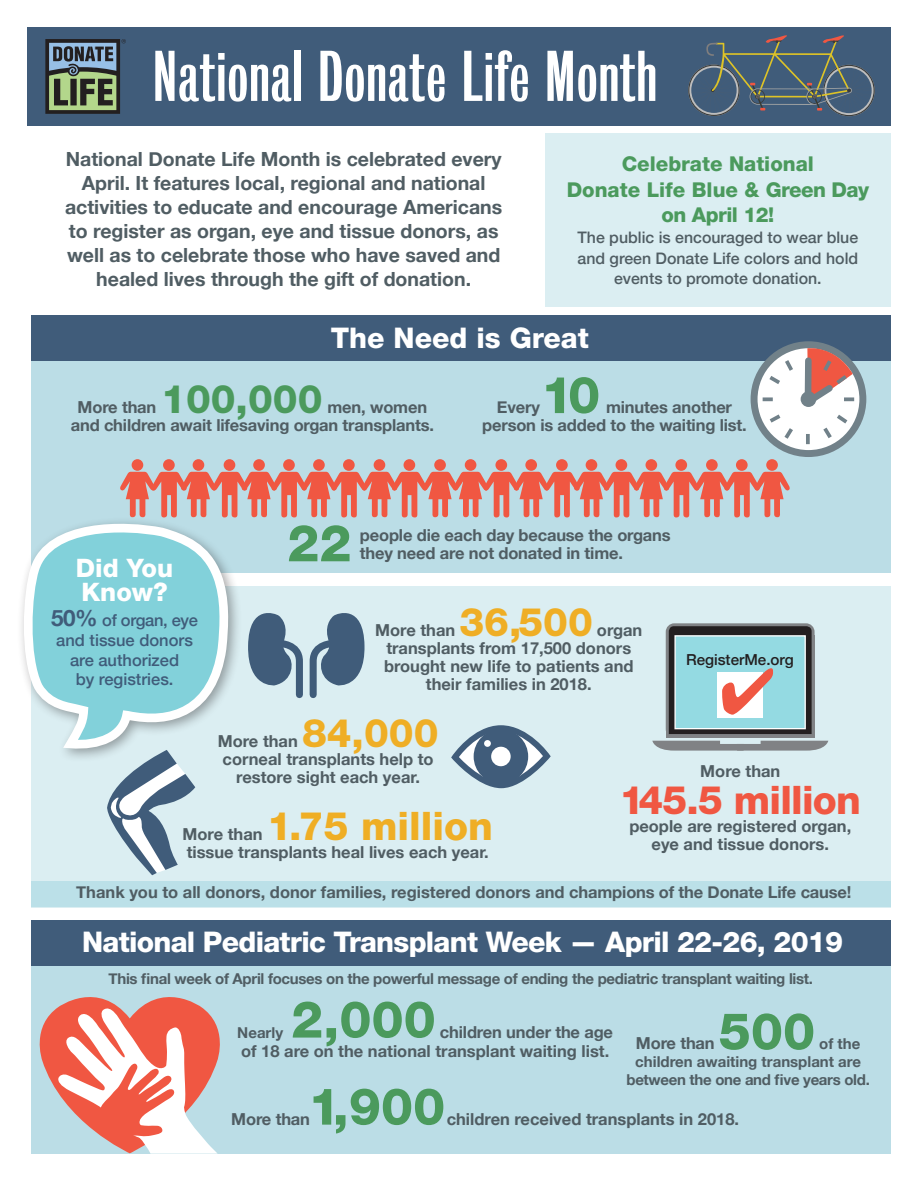
<style>
.page{position:relative;width:918px;height:1188px;background:#fff}
.page>*{position:absolute;margin:0;border:0;box-sizing:border-box;transform-origin:0 0}
.t1{font:65.25px "Bureau Grot One Three";letter-spacing:.015em;color:#fff;scale:1.05 1}
.t2{font:800 51px "Helvetica Neue LT Std";color:#4b9a5d}
.t3{font:800 39.3px "Helvetica Neue LT Std";color:#efae25}
.t4{font:800 39.3px "Helvetica Neue LT Std";letter-spacing:-.02em;color:#f05742}
.t5{font:800 39.3px "Helvetica Neue LT Std";color:#4b9a5d}
.t6{font:800 28.5px "Helvetica Neue LT Std";letter-spacing:-.025em;color:#fff}
.t7{font:800 28.5px "Helvetica Neue LT Std";color:#fff}
.t8{font:800 25.5px "Helvetica Neue LT Std";color:#fff}
.t9{font:800 20.55px "Helvetica Neue LT Std";color:#4b9a5d}
.t10{font:800 20.55px "Helvetica Neue LT Std";letter-spacing:-.025em;color:#4b9a5d}
.t11{font:700 19.5px/24px "Helvetica Neue";color:#505d63;text-align:center}
.t12{font:700 16.5px/18px "Helvetica Neue";color:#505d63}
.t13{font:500 16.5px "Helvetica Neue";color:#405c7a}
.t14{font:500 16.5px "Helvetica Neue";letter-spacing:-.02em;color:#405c7a}
.t15{font:500 15.9px/20.7px "Helvetica Neue";color:#505d63;text-align:center}
.t16{font:500 15.15px "Helvetica Neue";color:#231f20}
.t17{font:700 15px "Helvetica Neue";letter-spacing:-.02em;color:#505d63}
.t18{font:700 15px "Helvetica Neue";color:#505d63}
.s1{font-weight:700;font-size:22.5px}
</style>
<div class="page">
<div style="left:31px;top:586px;width:860px;height:321px;background:#dbeef2"></div>
<div style="left:31px;top:881px;width:860px;height:26px;background:#bbe0e8"></div>
<div style="left:31px;top:328px;width:860px;height:244px;background:#bbdde6"></div>
<div style="left:31px;top:945px;width:860px;height:208px;background:#bbdde6"></div>
<div style="left:31px;top:920px;width:860px;height:45px;background:#405c7a"></div>
<div style="left:31px;top:315px;width:860px;height:46px;background:#405c7a"></div>
<div style="left:545px;top:133px;width:346px;height:174px;background:#dbeef2"></div>
<div style="left:27px;top:27px;width:864px;height:98px;background:#405c7a"></div>
<div style="left:666px;top:623px;width:149px;height:115px;background:#808285;border-radius:8px"></div>
<svg style="left:652px;top:741px;width:176px;height:10px;background:#8e9396"></svg>
<div style="left:283px;top:459px;width:12px;height:12px;background:#f05742;border-radius:50%"></div>
<div style="left:253px;top:459px;width:12px;height:12px;background:#f05742;border-radius:50%"></div>
<div style="left:343px;top:459px;width:12px;height:12px;background:#f05742;border-radius:50%"></div>
<div style="left:313px;top:459px;width:12px;height:12px;background:#f05742;border-radius:50%"></div>
<div style="left:224px;top:459px;width:11px;height:12px;background:#f05742;border-radius:50%"></div>
<div style="left:193px;top:459px;width:11px;height:12px;background:#f05742;border-radius:50%"></div>
<div style="left:163px;top:459px;width:12px;height:12px;background:#f05742;border-radius:50%"></div>
<div style="left:404px;top:459px;width:11px;height:12px;background:#f05742;border-radius:50%"></div>
<div style="left:374px;top:459px;width:11px;height:12px;background:#f05742;border-radius:50%"></div>
<div style="left:132px;top:459px;width:11px;height:12px;background:#f05742;border-radius:50%"></div>
<div style="left:434px;top:459px;width:12px;height:12px;background:#f05742;border-radius:50%"></div>
<div style="left:616px;top:459px;width:11px;height:12px;background:#f05742;border-radius:50%"></div>
<div style="left:586px;top:459px;width:11px;height:12px;background:#f05742;border-radius:50%"></div>
<div style="left:675px;top:459px;width:12px;height:12px;background:#f05742;border-radius:50%"></div>
<div style="left:646px;top:459px;width:11px;height:12px;background:#f05742;border-radius:50%"></div>
<div style="left:556px;top:459px;width:12px;height:12px;background:#f05742;border-radius:50%"></div>
<div style="left:525px;top:459px;width:12px;height:12px;background:#f05742;border-radius:50%"></div>
<div style="left:495px;top:459px;width:12px;height:12px;background:#f05742;border-radius:50%"></div>
<div style="left:465px;top:459px;width:11px;height:12px;background:#f05742;border-radius:50%"></div>
<div style="left:736px;top:459px;width:12px;height:12px;background:#f05742;border-radius:50%"></div>
<div style="left:706px;top:459px;width:12px;height:12px;background:#f05742;border-radius:50%"></div>
<div style="left:766px;top:459px;width:12px;height:12px;background:#f05742;border-radius:50%"></div>
<svg style="left:120px;top:472px;width:670px;height:45px"></svg>
<div style="left:16px;top:517px;width:226px;height:246px;background:#231f20;opacity:.4"></div>
<svg style="left:16px;top:523px;width:215px;height:228px"></svg>
<svg style="left:455px;top:728px;width:92px;height:57px;background:#98a9b9"></svg>
<div style="left:452px;top:725px;width:98px;height:63px;border:6px solid #405c7a;border-radius:50%"></div>
<div style="left:474px;top:729px;width:54px;height:55px;background:#405c7a;border-radius:50%"></div>
<div style="left:491px;top:747px;width:20px;height:19px;background:#fff;border-radius:50%"></div>
<div style="left:484px;top:740px;width:7px;height:7px;background:#fff;border-radius:50%"></div>
<svg style="left:106px;top:750px;width:89px;height:125px"></svg>
<svg style="left:45px;top:39px;width:81px;height:75px;background:#5f7067"></svg>
<svg style="left:688px;top:35px;width:187px;height:81px"></svg>
<svg style="left:248px;top:613px;width:117px;height:86px"></svg>
<div style="left:751px;top:341px;width:115px;height:116px;border:7px solid #718189;border-radius:50%"></div>
<svg style="left:759px;top:345px;width:99px;height:103px;background:#d2c6c7"></svg>
<svg style="left:31px;top:997px;width:198px;height:157px"></svg>
<svg style="left:669px;top:626px;width:143px;height:108px;background:#90bbc1"></svg>
<p class="t1" style="left:153px;top:41px;width:482px">National Donate Life Month</p>
<p class="t11" style="left:66px;top:148px;width:437px">National Donate Life Month is celebrated every</p>
<p class="t11" style="left:82px;top:172px;width:405px">April. It features local, regional and national</p>
<p class="t11" style="left:65px;top:196px;width:439px">activities to educate and encourage Americans</p>
<p class="t11" style="left:69px;top:220px;width:431px">to register as organ, eye and tissue donors, as</p>
<p class="t11" style="left:67px;top:244px;width:435px">well as to celebrate those who have saved and healed lives through the gift of donation.</p>
<p class="t9" style="left:622px;top:152px;width:194px">Celebrate National</p>
<p class="t9" style="left:567px;top:177px;width:304px">Donate Life Blue &amp; Green Day</p>
<p class="t10" style="left:662px;top:203px;width:114px">on April 12!</p>
<p class="t15" style="left:577px;top:226px;width:282px">The public is encouraged to wear blue and green Donate Life colors and hold events to promote donation.</p>
<p class="t7" style="left:331px;top:321px;width:260px">The Need is Great</p>
<p class="t5" style="left:161px;top:376px;width:163px">100,000</p>
<p class="t12" style="left:78px;top:399px;width:80px">More than</p>
<p class="t12" style="left:328px;top:399px;width:101px">men, women</p>
<p class="t12" style="left:71px;top:417px;width:365px">and children await lifesaving organ transplants.</p>
<p class="t2" style="left:541px;top:365px;width:61px">10</p>
<p class="t12" style="left:482px;top:399px;width:266px;text-indent:124px">minutes another person is added to the waiting list.</p>
<p class="t12" style="left:497px;top:399px;width:45px">Every</p>
<p class="t8" style="left:76px;top:552px;width:99px">Did You</p>
<p class="t8" style="left:81px;top:576px;width:88px">Know?</p>
<p class="t14" style="left:51px;top:607px;width:148px"><span class="s1">50%</span> of organ, eye</p>
<p class="t13" style="left:56px;top:627px;width:138px">and tissue donors</p>
<p class="t13" style="left:70px;top:647px;width:111px">are authorized</p>
<p class="t13" style="left:76px;top:666px;width:99px">by registries.</p>
<p class="t2" style="left:287px;top:513px;width:66px">22</p>
<p class="t12" style="left:360px;top:526px;width:312px">people die each day because the organs</p>
<p class="t12" style="left:360px;top:544px;width:265px">they need are not donated in time.</p>
<p class="t3" style="left:460px;top:598px;width:135px">36,500</p>
<p class="t12" style="left:375px;top:621px;width:82px">More than</p>
<p class="t12" style="left:597px;top:621px;width:47px">organ</p>
<p class="t12" style="left:386px;top:639px;width:246px">transplants from 17,500 donors</p>
<p class="t12" style="left:384px;top:657px;width:251px">brought new life to patients and</p>
<p class="t12" style="left:426px;top:675px;width:167px">their families in 2018.</p>
<p class="t16" style="left:686px;top:648px;width:109px">RegisterMe.org</p>
<p class="t3" style="left:302px;top:710px;width:138px">84,000</p>
<p class="t12" style="left:223px;top:751px;width:213px">corneal transplants help to</p>
<p class="t12" style="left:236px;top:769px;width:185px">restore sight each year.</p>
<p class="t12" style="left:218px;top:733px;width:82px">More than</p>
<p class="t3" style="left:267px;top:802px;width:227px">1.75 million</p>
<p class="t12" style="left:187px;top:843px;width:304px">tissue transplants heal lives each year.</p>
<p class="t12" style="left:183px;top:825px;width:82px">More than</p>
<p class="t12" style="left:700px;top:762px;width:82px">More than</p>
<p class="t4" style="left:620px;top:777px;width:243px">145.5 million</p>
<p class="t12" style="left:629px;top:818px;width:223px">people are registered organ,</p>
<p class="t12" style="left:652px;top:836px;width:179px">eye and tissue donors.</p>
<p class="t12" style="left:76px;top:884px;width:777px">Thank you to all donors, donor families, registered donors and champions of the Donate Life cause!</p>
<p class="t6" style="left:82px;top:925px;width:763px">National Pediatric Transplant Week — April 22-26, 2019</p>
<p class="t17" style="left:109px;top:967px;width:706px">This final week of April focuses on the powerful message of ending the pediatric transplant waiting list.</p>
<p class="t17" style="left:237px;top:1020px;width:47px">Nearly</p>
<p class="t2" style="left:291px;top:989px;width:146px">2,000</p>
<p class="t2" style="left:719px;top:1001px;width:98px">500</p>
<p class="t12" style="left:241px;top:1022px;width:373px;line-height:19.5px;text-align:right">children under the age<br>of 18 are on the national transplant waiting list.</p>
<p class="t12" style="left:636px;top:1035px;width:80px">More than</p>
<p class="t17" style="left:819px;top:1032px;width:43px">of the</p>
<p class="t18" style="left:635px;top:1050px;width:227px">children awaiting transplant are</p>
<p class="t17" style="left:626px;top:1068px;width:245px">between the one and five years old.</p>
<p class="t2" style="left:308px;top:1076px;width:138px">1,900</p>
<p class="t12" style="left:231px;top:1110px;width:80px">More than</p>
<p class="t12" style="left:447px;top:1110px;width:294px">children received transplants in 2018.</p>
</div>
